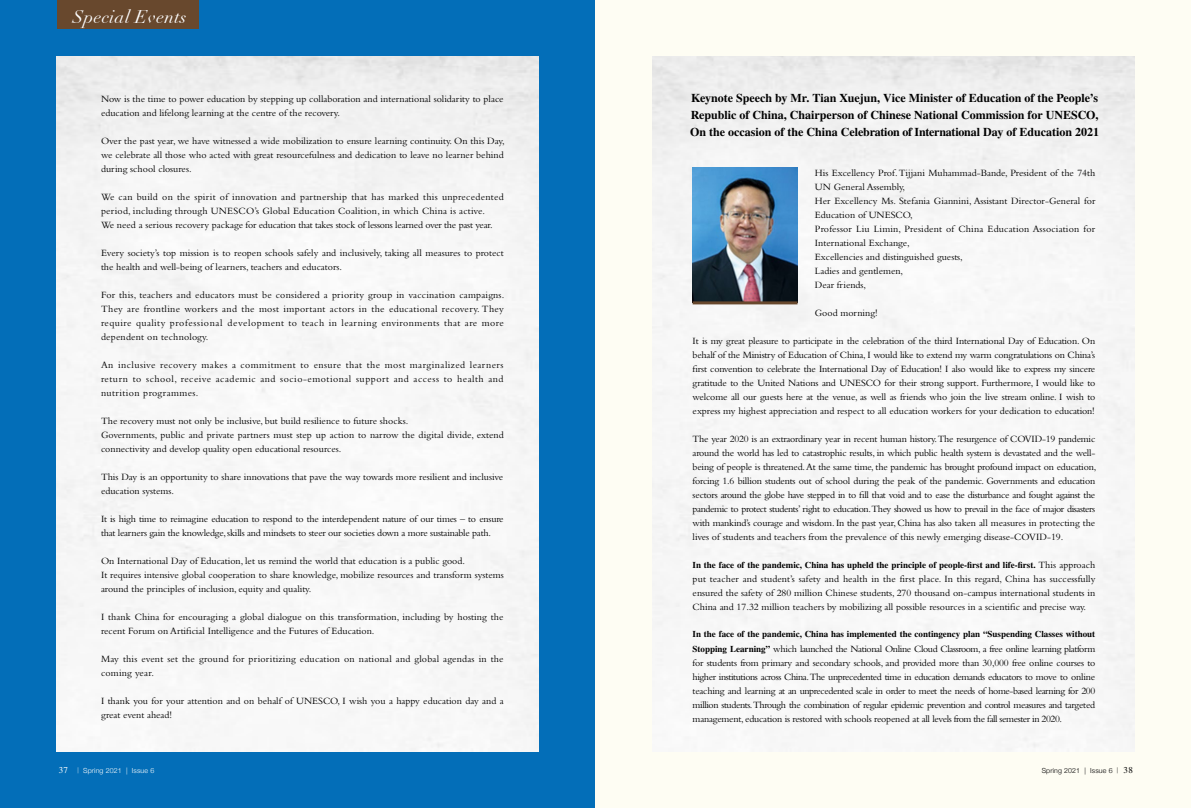
<style>
.page{position:relative;width:1191px;height:808px;background:#fff}
.page>*{position:absolute;margin:0;border:0;box-sizing:border-box;transform-origin:0 0}
.t1{font:italic 18px "Linotype Didot Oldstyle Figures";letter-spacing:.02em;color:#fff}
.t2{font:700 12px/17px "STIX General";letter-spacing:-.01em;color:#000;text-align:justify}
.t3{font:10px/14px "Bembo Std";color:#000}
.t4{font:10px/14px "Bembo Std";letter-spacing:.02em;color:#000}
.t5{font:10px/14px "Bembo Std";letter-spacing:-.02em;color:#000}
.t6{font:700 9px "STIX General";color:#000}
.t7{font:300 7px "Helvetica Neue";letter-spacing:.02em;color:#fff}
.t8{font:300 7px "Helvetica Neue";letter-spacing:.02em;color:#000}
.s1{font-family:"Bembo Std";font-weight:400;font-size:10px}
.s2{font-family:"STIX General";font-weight:700;font-size:9px}
.s3{font-family:"STIX General";font-weight:400;font-size:9px}
.s4{font-size:6px}
</style>
<div class="page">
<div style="left:0;top:0;width:595px;height:808px;background:#036eb8"></div>
<div style="left:595px;top:0;width:596px;height:808px;background:#fefdf3"></div>
<div style="left:57px;top:57px;width:482px;height:694px;background:#f7f7f7"></div>
<div style="left:57px;top:0;width:141px;height:28px;background:#68482d"></div>
<img style="left:652px;top:57px;width:482px;height:693px">
<img style="left:692px;top:168px;width:105px;height:133px">
<hr style="left:692px;top:301px;width:105px;height:3px;background:#68482d">
<h1 class="t1" style="left:73px;top:6px;width:115px">Special Events</h1>
<p class="t3" style="left:101px;top:92px;width:404px">Now is the time to power education by stepping up collaboration and international solidarity to place education and lifelong learning at the centre of the recovery.</p>
<p class="t3" style="left:101px;top:134px;width:405px;text-align:justify">Over the past year, we have witnessed a wide mobilization to ensure learning continuity. On this Day, we celebrate all those who acted with great resourcefulness and dedication to leave no learner behind during school closures.</p>
<p class="t4" style="left:101px;top:190px;width:404px">We can build on the spirit of innovation and partnership that has marked this unprecedented period, including through UNESCO’s Global Education Coalition, in which China is active.<br>We need a serious recovery package for education that takes stock of lessons learned over the past year.</p>
<p class="t3" style="left:101px;top:246px;width:404px">Every society’s top mission is to reopen schools safely and inclusively, taking all measures to protect the health and well-being of learners, teachers and educators.</p>
<p class="t3" style="left:101px;top:288px;width:405px;text-align:justify">For this, teachers and educators must be considered a priority group in vaccination campaigns.<br>They are frontline workers and the most important actors in the educational recovery. They require quality professional development to teach in learning environments that are more dependent on technology.</p>
<p class="t3" style="left:101px;top:358px;width:404px;text-align:justify">An inclusive recovery makes a commitment to ensure that the most marginalized learners return to school, receive academic and socio-emotional support and access to health and nutrition programmes.</p>
<p class="t3" style="left:101px;top:414px;width:404px">The recovery must not only be inclusive, but build resilience to future shocks.<br>Governments, public and private partners must step up action to narrow the digital divide, extend connectivity and develop quality open educational resources.</p>
<p class="t3" style="left:101px;top:470px;width:404px">This Day is an opportunity to share innovations that pave the way towards more resilient and inclusive education systems.</p>
<p class="t5" style="left:101px;top:512px;width:404px">It is high time to reimagine education to respond to the interdependent nature of our times – to ensure that learners gain the knowledge, skills and mindsets to steer our societies down a more sustainable path.</p>
<p class="t3" style="left:101px;top:554px;width:404px">On International Day of Education, let us remind the world that education is a public good.<br>It requires intensive global cooperation to share knowledge, mobilize resources and transform systems around the principles of inclusion, equity and quality.</p>
<p class="t3" style="left:101px;top:610px;width:404px">I thank China for encouraging a global dialogue on this transformation, including by hosting the recent Forum on Artificial Intelligence and the Futures of Education.</p>
<p class="t4" style="left:101px;top:652px;width:404px">May this event set the ground for prioritizing education on national and global agendas in the coming year.</p>
<p class="t3" style="left:101px;top:694px;width:404px">I thank you for your attention and on behalf of UNESCO, I wish you a happy education day and a great event ahead!</p>
<p class="t2" style="left:690px;top:90px;width:410px">Keynote Speech by Mr. Tian Xuejun, Vice Minister of Education of the People’s Republic of China, Chairperson of Chinese National Commission for UNESCO, On the occasion of the China Celebration of International Day of Education 2021</p>
<p class="t3" style="left:815px;top:166px;width:282px">His Excellency Prof. Tijjani Muhammad-Bande, President of the 74th UN General Assembly,<br>Her Excellency Ms. Stefania Giannini, Assistant Director-General for Education of UNESCO,<br>Professor Liu Limin, President of China Education Association for International Exchange,<br>Excellencies and distinguished guests,<br>Ladies and gentlemen,<br>Dear friends,</p>
<p class="t3" style="left:815px;top:306px;width:64px">Good morning!</p>
<p class="t3" style="left:692px;top:334px;width:404px;text-align:justify">It is my great pleasure to participate in the celebration of the third International Day of Education. On behalf of the Ministry of Education of China, I would like to extend my warm congratulations on China’s first convention to celebrate the International Day of Education! I also would like to express my sincere gratitude to the United Nations and UNESCO for their strong support. Furthermore, I would like to welcome all our guests here at the venue, as well as friends who join the live stream online. I wish to express my highest appreciation and respect to all education workers for your dedication to education!</p>
<p class="t3" style="left:692px;top:432px;width:405px;text-align:justify">The year 2020 is an extraordinary year in recent human history. The resurgence of COVID-19 pandemic around the world has led to catastrophic results, in which public health system is devastated and the well&shy;being of people is threatened. At the same time, the pandemic has brought profound impact on education, forcing 1.6 billion students out of school during the peak of the pandemic. Governments and education sectors around the globe have stepped in to fill that void and to ease the disturbance and fought against the pandemic to protect students’ right to education.They showed us how to prevail in the face of major disasters with mankind’s courage and wisdom. In the past year, China has also taken all measures in protecting the lives of students and teachers from the prevalence of this newly emerging disease-COVID-19.</p>
<p class="t6" style="left:692px;top:558px;width:404px">In the face of the pandemic, China has upheld the principle of people-first and life-first. <span class="s1">This approach</span></p>
<p class="t3" style="left:692px;top:572px;width:404px;text-align:justify">put teacher and student’s safety and health in the first place. In this regard, China has successfully ensured the safety of 280 million Chinese students, 270 thousand on-campus international students in China and 17.32 million teachers by mobilizing all possible resources in a scientific and precise way.</p>
<p class="t6" style="left:692px;top:628px;width:404px">In the face of the pandemic, China has implemented the contingency plan “Suspending Classes without</p>
<p class="t3" style="left:692px;top:642px;width:404px;text-align:justify"><span class="s2">Stopping Learning”</span> which launched the National Online Cloud Classroom, a free online learning platform for students from primary and secondary schools, and provided more than 30,000 free online courses to higher institutions across China. The unprecedented time in education demands educators to move to online teaching and learning at an unprecedented scale in order to meet the needs of home-based learning for 200 million students. Through the combination of regular epidemic prevention and control measures and targeted management, education is restored with schools reopened at all levels from the fall semester in 2020.</p>
<p class="t7" style="left:59px;top:765px;width:97px"><span class="s3">37</span> <span class="s4">|</span> Spring 2021 | Issue 6</p>
<p class="t8" style="left:1041px;top:765px;width:93px">Spring 2021 | Issue 6 <span class="s4">|</span> <span class="s3">38</span></p>
</div>
